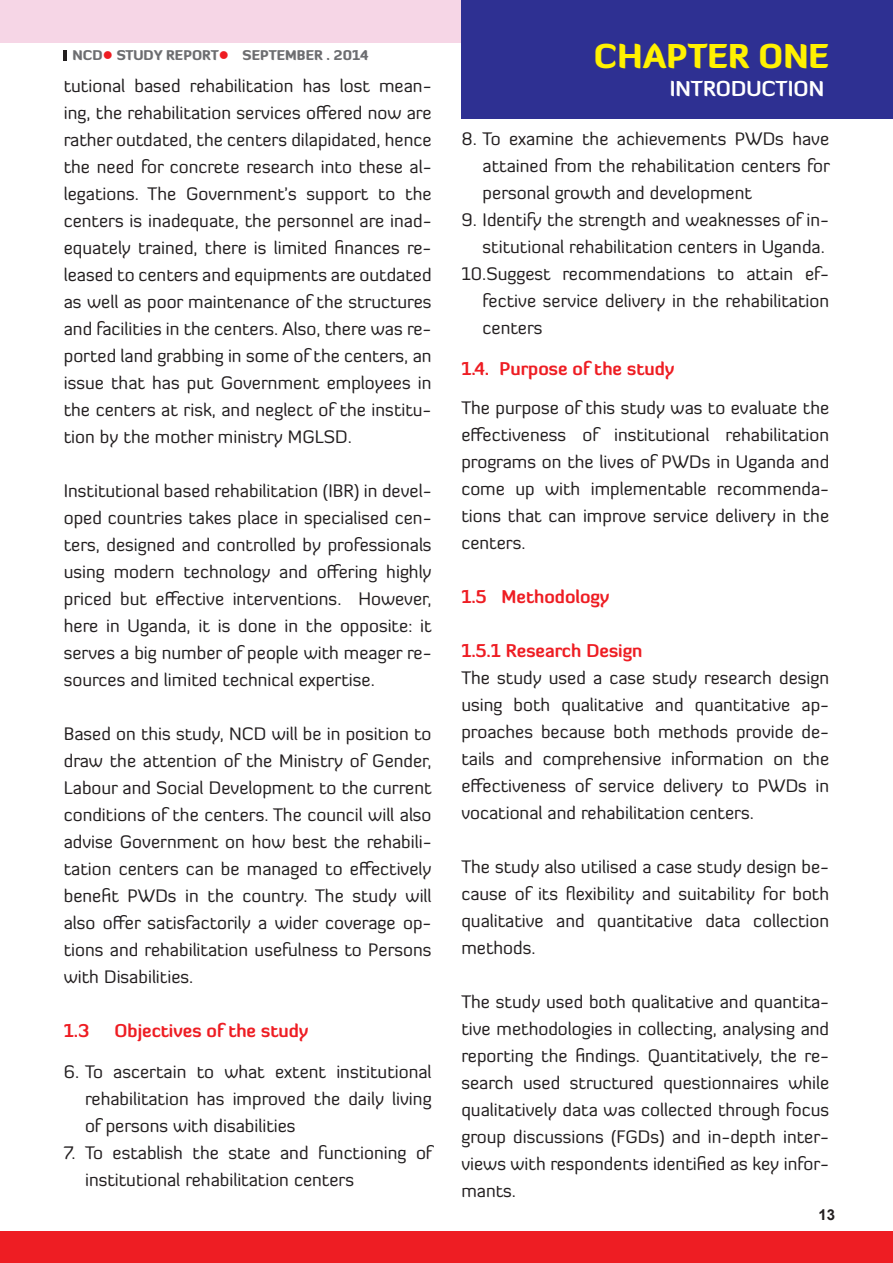
<style>
.page{position:relative;width:893px;height:1263px;background:#fff}
.page>*{position:absolute;margin:0;border:0;box-sizing:border-box;transform-origin:0 0}
.t1{font:900 33px "Diavlo";color:#fff101}
.t2{font:700 21px "Diavlo";color:#fff}
.t3{font:18px/27px "Diavlo";color:#231f20;text-align:justify}
.t4{font:700 18px "Diavlo";color:#ee1d23}
.t5{font:700 15px "Arial";color:#231f20}
.t6{font:900 13.5px "Diavlo";color:#6c6d70}
.s1{color:#ee1d23}
</style>
<div class="page">
<div style="left:0;top:0;width:893px;height:43px;background:#f6d6e6"></div>
<div style="left:0;top:1231px;width:893px;height:32px;background:#ee1d23"></div>
<svg style="left:64px;top:50px;width:3px;height:11px"></svg>
<div style="left:461px;top:0;width:432px;height:118px;background:#2e3092"></div>
<p class="t6" style="left:73px;top:47px;width:297px">NCD<span class="s1">●</span> STUDY REPORT<span class="s1">●</span> SEPTEMBER . 2014</p>
<p class="t3" style="left:64px;top:72px;width:369px">tutional based rehabilitation has lost mean&shy;ing, the rehabilitation services offered now are rather outdated, the centers dilapidated, hence the need for concrete research into these al&shy;legations. The Government’s support to the centers is inadequate, the personnel are inad&shy;equately trained, there is limited finances re&shy;leased to centers and equipments are outdated as well as poor maintenance of the structures and facilities in the centers. Also, there was re&shy;ported land grabbing in some of the centers, an issue that has put Government employees in the centers at risk, and neglect of the institu&shy;tion by the mother ministry MGLSD.</p>
<p class="t3" style="left:64px;top:477px;width:369px">Institutional based rehabilitation (IBR) in devel&shy;oped countries takes place in specialised cen&shy;ters, designed and controlled by professionals using modern technology and offering highly priced but effective interventions. However, here in Uganda, it is done in the opposite: it serves a big number of people with meager re&shy;sources and limited technical expertise.</p>
<p class="t3" style="left:64px;top:720px;width:369px">Based on this study, NCD will be in position to draw the attention of the Ministry of Gender, Labour and Social Development to the current conditions of the centers. The council will also advise Government on how best the rehabili&shy;tation centers can be managed to effectively benefit PWDs in the country. The study will also offer satisfactorily a wider coverage op&shy;tions and rehabilitation usefulness to Persons with Disabilities.</p>
<p class="t4" style="left:64px;top:1019px;width:27px">1.3</p>
<p class="t4" style="left:115px;top:1019px;width:195px">Objectives of the study</p>
<p class="t3" style="left:85px;top:1058px;width:348px;text-indent:-21px">6. To ascertain to what extent institutional rehabilitation has improved the daily living of persons with disabilities</p>
<p class="t3" style="left:85px;top:1139px;width:348px;text-indent:-21px">7. To establish the state and functioning of institutional rehabilitation centers</p>
<h1 class="t1" style="left:594px;top:34px;width:237px">CHAPTER ONE</h1>
<p class="t2" style="left:670px;top:75px;width:156px">INTRODUCTION</p>
<p class="t3" style="left:483px;top:125px;width:349px;text-indent:-21px">8. To examine the achievements PWDs have attained from the rehabilitation centers for personal growth and development</p>
<p class="t3" style="left:461px;top:206px;width:369px">9. Identify the strength and weaknesses of in-</p>
<p class="t3" style="left:483px;top:233px;width:344px">stitutional rehabilitation centers in Uganda.</p>
<p class="t3" style="left:461px;top:260px;width:369px">10.Suggest recommendations to attain ef-</p>
<p class="t3" style="left:483px;top:287px;width:348px">fective service delivery in the rehabilitation</p>
<p class="t3" style="left:483px;top:314px;width:61px">centers</p>
<p class="t4" style="left:461px;top:357px;width:214px">1.4. Purpose of the study</p>
<p class="t3" style="left:461px;top:394px;width:369px">The purpose of this study was to evaluate the effectiveness of institutional rehabilitation programs on the lives of PWDs in Uganda and come up with implementable recommenda&shy;tions that can improve service delivery in the centers.</p>
<p class="t4" style="left:461px;top:585px;width:150px">1.5 Methodology</p>
<p class="t4" style="left:461px;top:639px;width:183px">1.5.1 Research Design</p>
<p class="t3" style="left:461px;top:664px;width:369px">The study used a case study research design using both qualitative and quantitative ap&shy;proaches because both methods provide de&shy;tails and comprehensive information on the effectiveness of service delivery to PWDs in vocational and rehabilitation centers.</p>
<p class="t3" style="left:461px;top:853px;width:369px">The study also utilised a case study design be&shy;cause of its flexibility and suitability for both qualitative and quantitative data collection methods.</p>
<p class="t3" style="left:461px;top:988px;width:369px">The study used both qualitative and quantita&shy;tive methodologies in collecting, analysing and reporting the findings. Quantitatively, the re&shy;search used structured questionnaires while qualitatively data was collected through focus group discussions (FGDs) and in-depth inter&shy;views with respondents identified as key infor&shy;mants.</p>
<p class="t5" style="left:818px;top:1204px;width:18px">13</p>
</div>
